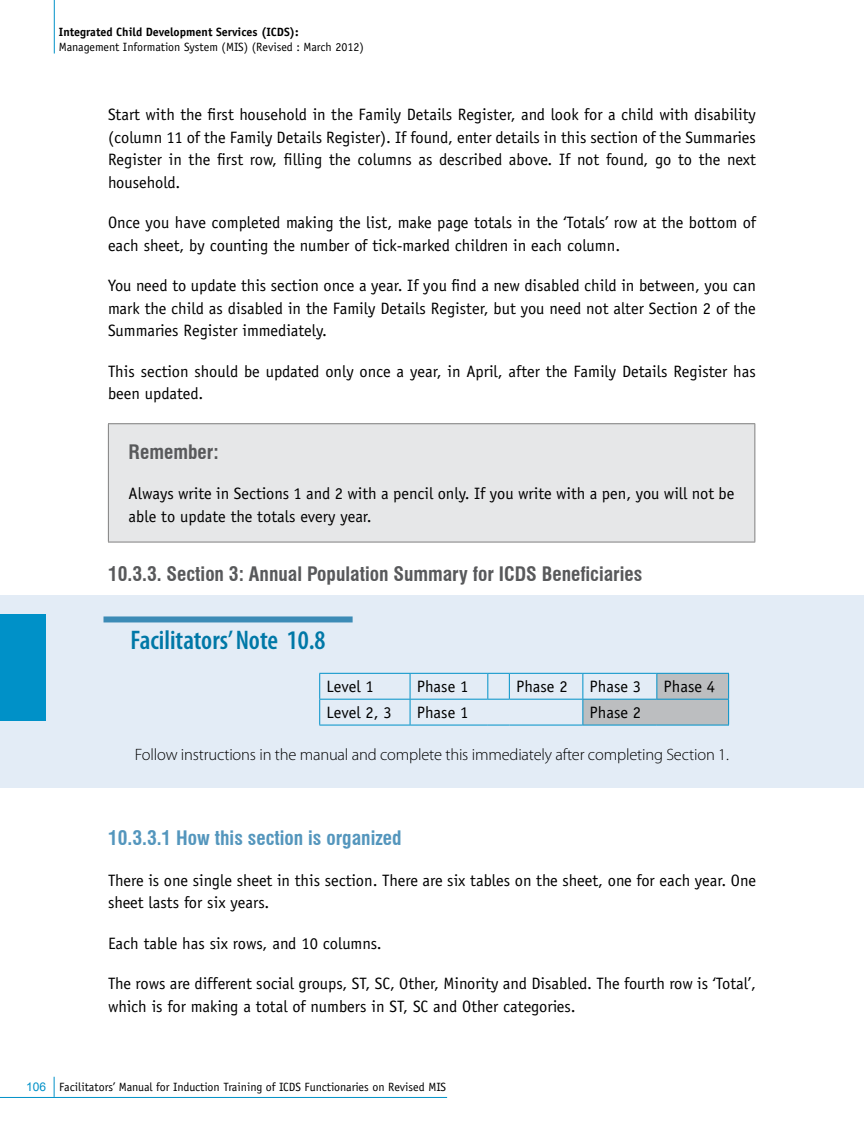
<style>
.page{position:relative;width:864px;height:1134px;background:#fff}
.page>*{position:absolute;margin:0;border:0;box-sizing:border-box;transform-origin:0 0}
.t1{font:600 condensed 27px "Myriad Pro";color:#0078a7}
.t2{font:700 condensed 19.5px "Swiss 721 BT";color:#58595b}
.t3{font:700 condensed 19.5px "Swiss 721 BT";color:#5496bd}
.t4{font:16.5px/22.5px "Officina Sans";color:#000}
.t5{font:300 16.5px "Myriad Pro";letter-spacing:-.01em;color:#000}
.t6{font:12px "Officina Sans";color:#000}
.t7{font:700 12px "Officina Sans";color:#000}
.s1{font-family:"Arial";color:#0091c8}
</style>
<div class="page">
<hr style="left:54px;top:0;width:1px;height:54px;background:#0091c8">
<hr style="left:0;top:1097px;width:447px;height:1px;background:#0091c8">
<svg style="left:54px;top:1077px;width:1px;height:20px"></svg>
<div style="left:0;top:595px;width:864px;height:192px;background:#e3ecf6"></div>
<div style="left:0;top:615px;width:45px;height:106px;background:#0091c8"></div>
<div style="left:104px;top:616px;width:249px;height:6px;background:#3c8bb6"></div>
<div style="left:108px;top:424px;width:647px;height:118px;background:#e6e7e8"></div>
<hr style="left:108px;top:423px;width:647px;height:1px;background:#808080">
<hr style="left:108px;top:424px;width:1px;height:118px;background:#808080">
<hr style="left:754px;top:424px;width:1px;height:118px;background:#808080">
<hr style="left:108px;top:542px;width:647px;height:1px;background:#808080">
<hr style="left:319px;top:673px;width:91px;height:1px;background:#0091c8">
<hr style="left:410px;top:673px;width:78px;height:1px;background:#0091c8">
<hr style="left:509px;top:673px;width:74px;height:1px;background:#0091c8">
<hr style="left:319px;top:699px;width:91px;height:1px;background:#0091c8">
<svg style="left:319px;top:674px;width:1px;height:51px"></svg>
<hr style="left:410px;top:699px;width:78px;height:1px;background:#0091c8">
<svg style="left:410px;top:674px;width:1px;height:51px"></svg>
<svg style="left:487px;top:673px;width:23px;height:27px"></svg>
<hr style="left:509px;top:699px;width:74px;height:1px;background:#0091c8">
<svg style="left:582px;top:673px;width:147px;height:52px"></svg>
<hr style="left:319px;top:725px;width:91px;height:1px;background:#0091c8">
<hr style="left:410px;top:725px;width:78px;height:1px;background:#0091c8">
<svg style="left:488px;top:725px;width:21px;height:1px"></svg>
<hr style="left:509px;top:725px;width:74px;height:1px;background:#0091c8">
<hr style="left:583px;top:725px;width:74px;height:1px;background:#0091c8">
<hr style="left:657px;top:725px;width:72px;height:1px;background:#0091c8">
<p class="t7" style="left:59px;top:25px;width:241px">Integrated Child Development Services (ICDS):</p>
<p class="t6" style="left:59px;top:40px;width:306px">Management Information System (MIS) (Revised : March 2012)</p>
<p class="t4" style="left:108px;top:104px;width:649px;text-align:justify">Start with the first household in the Family Details Register, and look for a child with disability (column 11 of the Family Details Register). If found, enter details in this section of the Summaries Register in the first row, filling the columns as described above. If not found, go to the next household.</p>
<p class="t4" style="left:108px;top:212px;width:649px">Once you have completed making the list, make page totals in the ‘Totals’ row at the bottom of each sheet, by counting the number of tick-marked children in each column.</p>
<p class="t4" style="left:108px;top:275px;width:649px;text-align:justify">You need to update this section once a year. If you find a new disabled child in between, you can mark the child as disabled in the Family Details Register, but you need not alter Section 2 of the Summaries Register immediately.</p>
<p class="t4" style="left:108px;top:360px;width:649px">This section should be updated only once a year, in April, after the Family Details Register has been updated.</p>
<p class="t2" style="left:129px;top:440px;width:92px">Remember:</p>
<p class="t4" style="left:129px;top:483px;width:607px">Always write in Sections 1 and 2 with a pencil only. If you write with a pen, you will not be able to update the totals every year.</p>
<p class="t2" style="left:108px;top:563px;width:536px">10.3.3. Section 3: Annual Population Summary for Icds Beneficiaries</p>
<h1 class="t1" style="left:130px;top:625px;width:197px">Facilitators’ Note 10.8</h1>
<p class="t4" style="left:326px;top:676px;width:49px">Level 1</p>
<p class="t4" style="left:417px;top:676px;width:53px">Phase 1</p>
<p class="t4" style="left:516px;top:676px;width:53px">Phase 2</p>
<p class="t4" style="left:590px;top:676px;width:53px">Phase 3</p>
<p class="t4" style="left:664px;top:676px;width:53px">Phase 4</p>
<p class="t4" style="left:326px;top:702px;width:67px">Level 2, 3</p>
<p class="t4" style="left:417px;top:702px;width:53px">Phase 1</p>
<p class="t4" style="left:590px;top:702px;width:53px">Phase 2</p>
<p class="t5" style="left:135px;top:745px;width:595px">Follow instructions in the manual and complete this immediately after completing Section 1.</p>
<p class="t3" style="left:108px;top:827px;width:295px">10.3.3.1 How this section is organized</p>
<p class="t4" style="left:108px;top:869px;width:650px">There is one single sheet in this section. There are six tables on the sheet, one for each year. One sheet lasts for six years.</p>
<p class="t4" style="left:108px;top:932px;width:275px">Each table has six rows, and 10 columns.</p>
<p class="t4" style="left:108px;top:973px;width:650px">The rows are different social groups, ST, SC, Other, Minority and Disabled. The fourth row is ‘Total’, which is for making a total of numbers in ST, SC and Other categories.</p>
<p class="t6" style="left:26px;top:1080px;width:422px"><span class="s1">106</span> Facilitators’ Manual for Induction Training of ICDS Functionaries on Revised MIS</p>
</div>
